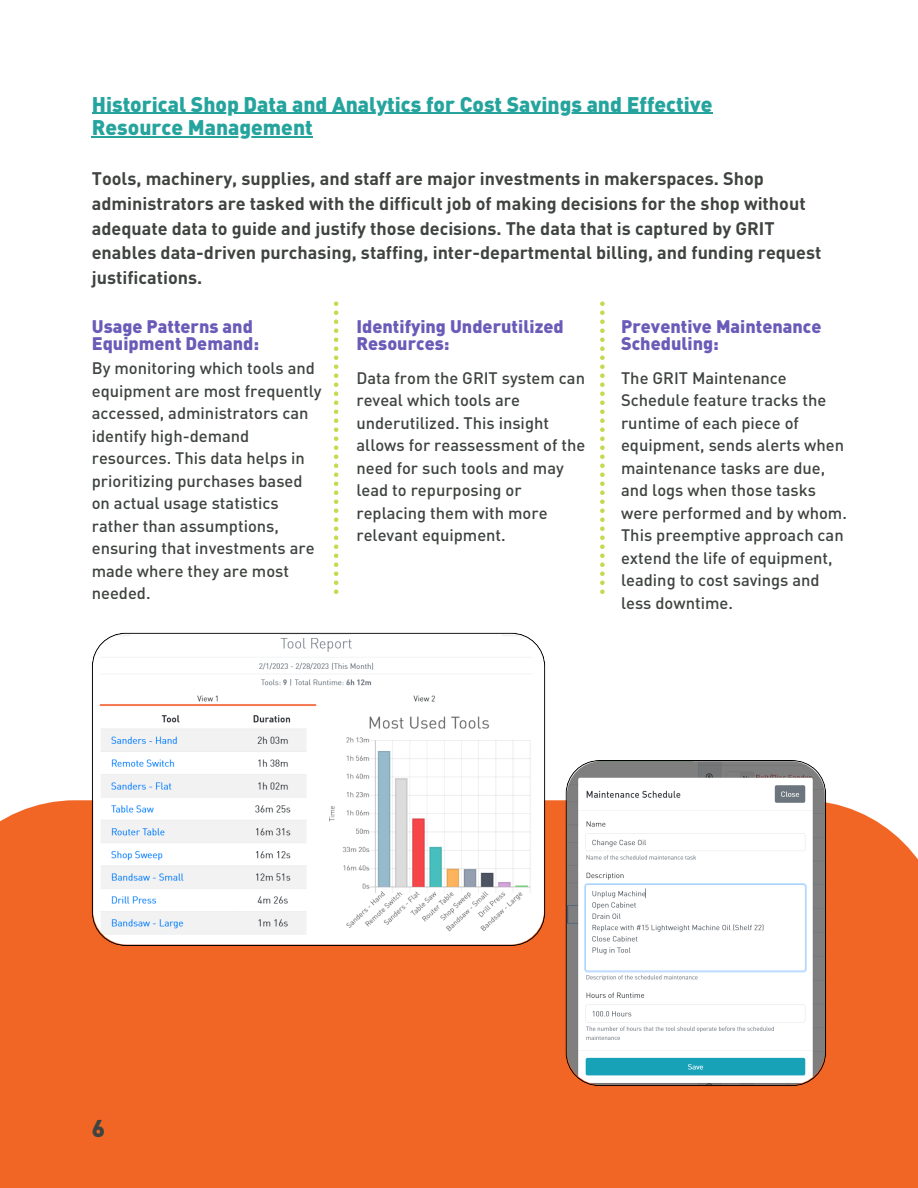
<style>
.page{position:relative;width:918px;height:1188px;background:#fff}
.page>*{position:absolute;margin:0;border:0;box-sizing:border-box;transform-origin:0 0}
.t1{font:900 24px "DIN Pro";color:#3f4440}
.t2{font:900 21px "DIN Pro";color:#25a49d}
.t3{font:700 18px/24.8px "DIN Pro";color:#3f4440}
.t4{font:900 18px/16.8px "DIN Pro";color:#6b5bb8}
.t5{font:500 16.5px/22.5px "DIN Pro";color:#3f4440}
</style>
<div class="page">
<div style="left:0;top:800px;width:918px;height:388px;background:#f16624"></div>
<svg style="left:92px;top:633px;width:453px;height:313px"></svg>
<svg style="left:566px;top:760px;width:260px;height:326px;background:#dbe1e2"></svg>
<hr style="left:92px;top:113px;width:621px;height:1px;background:#25a49d">
<hr style="left:92px;top:136px;width:221px;height:1px;background:#25a49d">
<svg style="left:334px;top:301px;width:4px;height:293px"></svg>
<svg style="left:600px;top:301px;width:5px;height:293px"></svg>
<p class="t2" style="left:92px;top:90px;width:622px">Historical Shop Data and Analytics for Cost Savings and Effective</p>
<p class="t2" style="left:92px;top:113px;width:223px">Resource Management</p>
<p class="t3" style="left:92px;top:166px;width:731px">Tools, machinery, supplies, and staff are major investments in makerspaces. Shop administrators are tasked with the difficult job of making decisions for the shop without adequate data to guide and justify those decisions. The data that is captured by GRIT enables data-driven purchasing, staffing, inter-departmental billing, and funding request justifications.</p>
<p class="t4" style="left:92px;top:317px;width:169px">Usage Patterns and<br>Equipment Demand:</p>
<p class="t5" style="left:92px;top:357px;width:231px">By monitoring which tools and equipment are most frequently accessed, administrators can identify high-demand resources. This data helps in prioritizing purchases based on actual usage statistics rather than assumptions, ensuring that investments are made where they are most needed.</p>
<p class="t4" style="left:356px;top:317px;width:209px">Identifying Underutilized<br>Resources:</p>
<p class="t5" style="left:356px;top:366px;width:230px">Data from the GRIT system can reveal which tools are underutilized. This insight allows for reassessment of the need for such tools and may lead to repurposing or replacing them with more relevant equipment.</p>
<p class="t4" style="left:621px;top:317px;width:202px">Preventive Maintenance<br>Scheduling:</p>
<p class="t5" style="left:621px;top:366px;width:227px">The GRIT Maintenance<br>Schedule feature tracks the runtime of each piece of equipment, sends alerts when maintenance tasks are due, and logs when those tasks were performed and by whom.<br>This preemptive approach can extend the life of equipment, leading to cost savings and less downtime.</p>
<h1 class="t1" style="left:92px;top:1112px;width:15px">6</h1>
</div>
